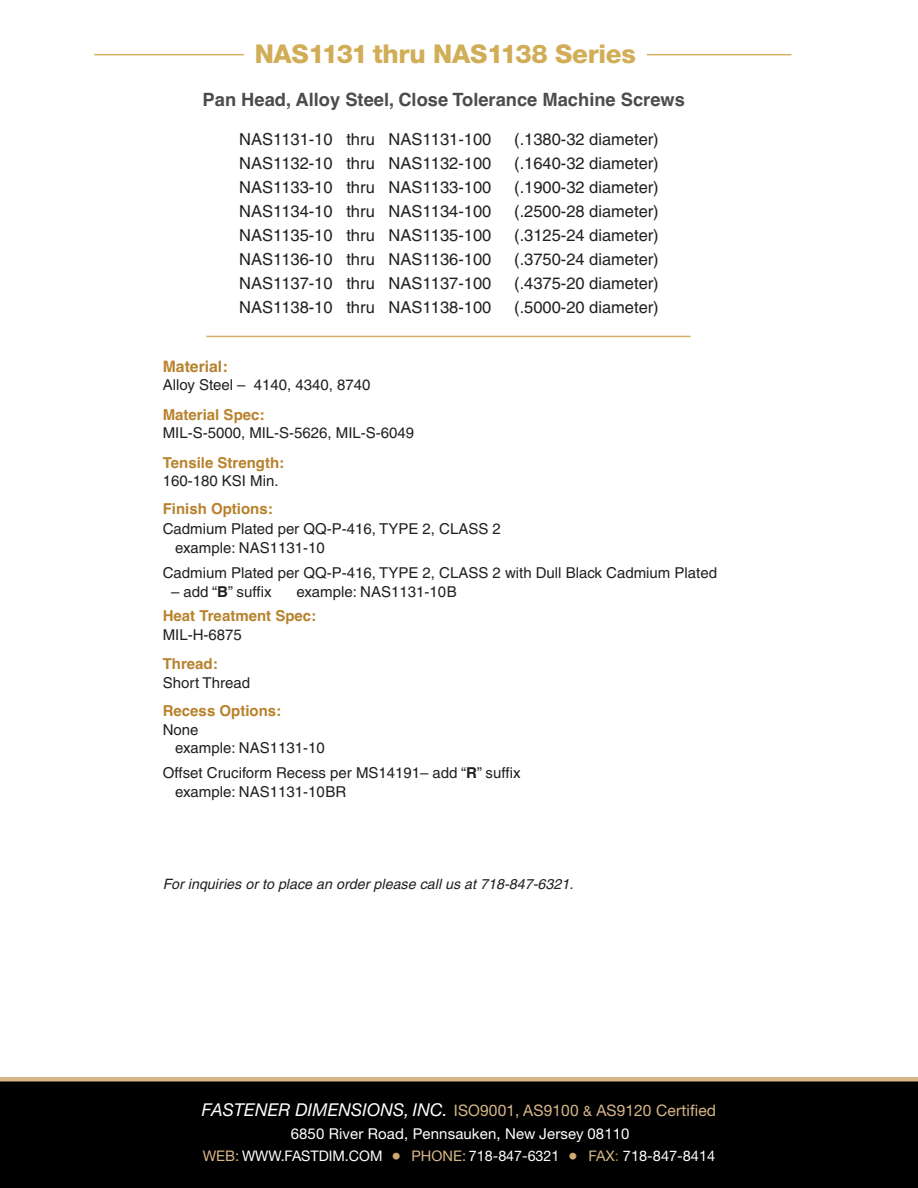
<style>
.page{position:relative;width:918px;height:1188px;background:#fff}
.page>*{position:absolute;margin:0;border:0;box-sizing:border-box;transform-origin:0 0}
.t1{font:800 25.8px "Helvetica Neue";letter-spacing:-.01em;color:#d0ad56}
.t2{font:700 18.3px "Helvetica";color:#4b4c4d}
.t3{font:16.5px "Helvetica";color:#231f20}
.t4{font:15.9px "Helvetica Neue";letter-spacing:.01em;color:#d8b787}
.t5{font:700 15.75px "Helvetica";color:#b8822d}
.t6{font:15px/18.8px "Helvetica";color:#231f20}
.t7{font:700 15px "Helvetica";color:#b8822d}
.t8{font:15px "Helvetica Neue";letter-spacing:.01em;color:#fff}
.t9{font:14.55px "Helvetica Neue";color:#fff}
.t10{font:italic 14.25px "Helvetica";letter-spacing:.005em;color:#231f20}
.s1{font-weight:700}
.s2{font-style:italic;font-size:17.7px;color:#fff}
.s3{font-size:14.25px}
.s4{color:#d8b787}
.s5{font-size:19.2px;color:#d0aa73}
.s6{color:#b8822d}
</style>
<div class="page">
<hr style="left:94px;top:54px;width:150px;height:1px;background:#d3b25f">
<hr style="left:647px;top:54px;width:144px;height:1px;background:#d3b25f">
<hr style="left:206px;top:336px;width:485px;height:1px;background:#d3b25f">
<div style="left:0;top:1082px;width:918px;height:106px;background:#000001"></div>
<div style="left:0;top:1077px;width:918px;height:5px;background:#d8b787"></div>
<h1 class="t1" style="left:255px;top:45px;width:383px">NAS1131 thru NAS1138 Series</h1>
<p class="t2" style="left:203px;top:89px;width:484px">Pan Head, Alloy Steel, Close Tolerance Machine Screws</p>
<p class="t3" style="left:239px;top:133px;width:254px">NAS1131-10 thru NAS1131-100</p>
<p class="t3" style="left:514px;top:133px;width:146px">(.1380-32 diameter)</p>
<p class="t3" style="left:239px;top:157px;width:254px">NAS1132-10 thru NAS1132-100</p>
<p class="t3" style="left:514px;top:157px;width:146px">(.1640-32 diameter)</p>
<p class="t3" style="left:239px;top:181px;width:254px">NAS1133-10 thru NAS1133-100</p>
<p class="t3" style="left:514px;top:181px;width:146px">(.1900-32 diameter)</p>
<p class="t3" style="left:239px;top:205px;width:254px">NAS1134-10 thru NAS1134-100</p>
<p class="t3" style="left:514px;top:205px;width:146px">(.2500-28 diameter)</p>
<p class="t3" style="left:239px;top:229px;width:254px">NAS1135-10 thru NAS1135-100</p>
<p class="t3" style="left:514px;top:229px;width:146px">(.3125-24 diameter)</p>
<p class="t3" style="left:239px;top:253px;width:254px">NAS1136-10 thru NAS1136-100</p>
<p class="t3" style="left:514px;top:253px;width:146px">(.3750-24 diameter)</p>
<p class="t3" style="left:239px;top:277px;width:254px">NAS1137-10 thru NAS1137-100</p>
<p class="t3" style="left:514px;top:277px;width:146px">(.4375-20 diameter)</p>
<p class="t3" style="left:239px;top:301px;width:254px">NAS1138-10 thru NAS1138-100</p>
<p class="t3" style="left:514px;top:301px;width:146px">(.5000-20 diameter)</p>
<p class="t5" style="left:163px;top:357px;width:66px">Material:</p>
<p class="t6" style="left:163px;top:377px;width:209px">Alloy Steel – 4140, 4340, 8740</p>
<p class="t7" style="left:163px;top:406px;width:103px">Material Spec:</p>
<p class="t6" style="left:163px;top:425px;width:253px">MIL-S-5000, MIL-S-5626, MIL-S-6049</p>
<p class="t7" style="left:163px;top:454px;width:123px">Tensile Strength:</p>
<p class="t6" style="left:163px;top:473px;width:117px">160-180 KSI Min.</p>
<p class="t7" style="left:163px;top:500px;width:111px">Finish Options:</p>
<p class="t6" style="left:175px;top:521px;width:327px;text-indent:-12px">Cadmium Plated per QQ-P-416, TYPE 2, CLASS 2 example: NAS1131-10</p>
<p class="t6" style="left:163px;top:565px;width:556px">Cadmium Plated per QQ-P-416, TYPE 2, CLASS 2 with Dull Black Cadmium Plated</p>
<p class="t6" style="left:171px;top:583px;width:102px">– add “<span class="s1">B</span>” suffix</p>
<p class="t6" style="left:297px;top:583px;width:162px">example: NAS1131-10B</p>
<p class="t7" style="left:163px;top:607px;width:155px">Heat Treatment Spec:</p>
<p class="t6" style="left:163px;top:627px;width:81px">MIL-H-6875</p>
<p class="t7" style="left:163px;top:655px;width:57px">Thread:</p>
<p class="t6" style="left:163px;top:675px;width:89px">Short Thread</p>
<p class="t7" style="left:163px;top:702px;width:120px">Recess Options:</p>
<p class="t6" style="left:175px;top:721px;width:151px;text-indent:-12px">None<br>example: NAS1131-10</p>
<p class="t6" style="left:175px;top:765px;width:347px;text-indent:-12px">Offset Cruciform Recess per MS14191– add “<span class="s1">R</span>” suffix example: NAS1131-10BR</p>
<p class="t10" style="left:163px;top:879px;width:412px">For inquiries or to place an order please call us at 718-847-6321.</p>
<p class="t4" style="left:202px;top:1105px;width:516px"><span class="s2">FASTENER DIMENSIONS, INC.</span> ISO9001, AS9100 <span class="s3">&amp;</span> AS9120 Certified</p>
<p class="t8" style="left:291px;top:1128px;width:340px">6850 River Road, Pennsauken, New Jersey 08110</p>
<p class="t9" style="left:203px;top:1150px;width:514px"><span class="s4">WEB:</span> WWW.FASTDIM.COM <span class="s5">•</span> <span class="s4">PHONE:</span> 718-847-6321 <span class="s5">•</span> <span class="s4">FAX</span><span class="s6">:</span> 718-847-8414</p>
</div>
